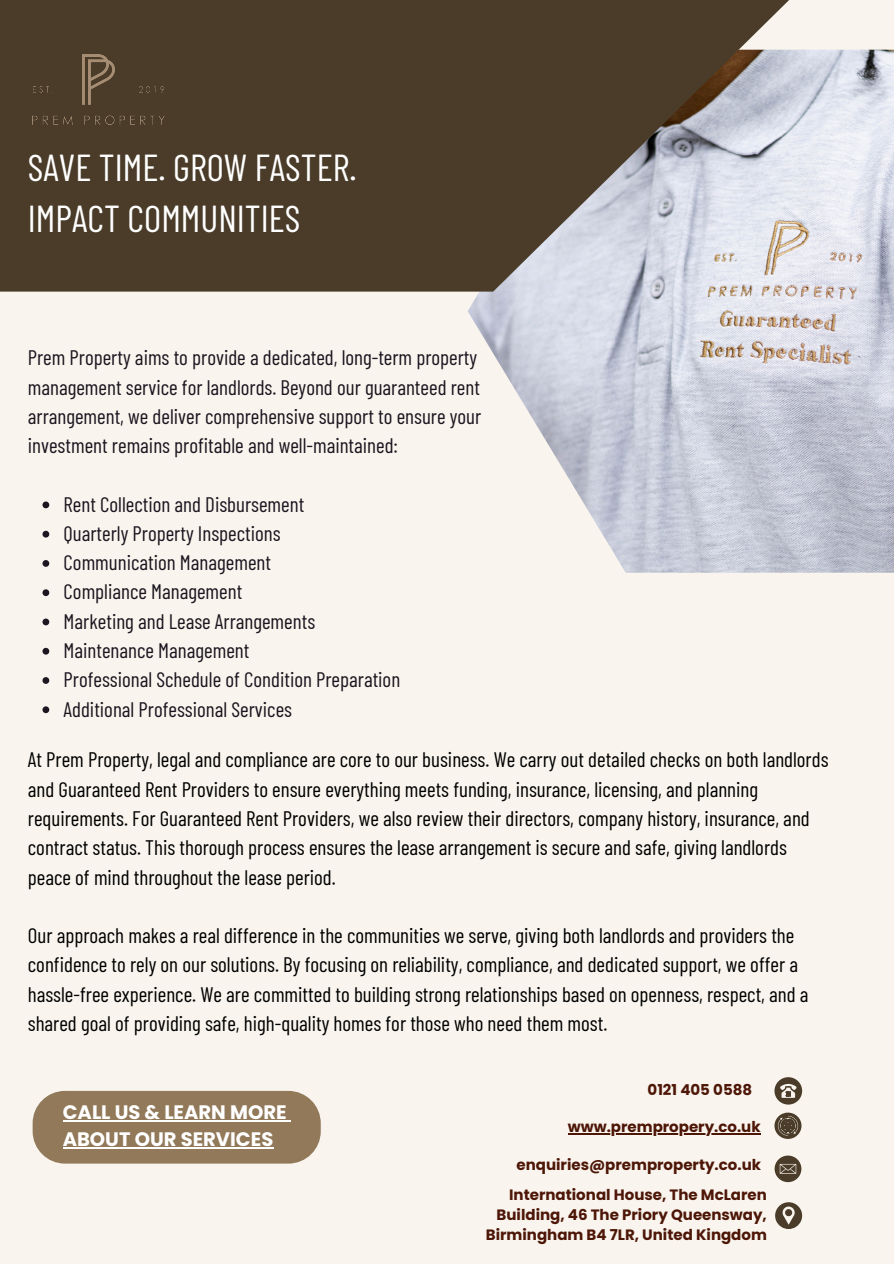
<style>
.page{position:relative;width:894px;height:1264px;background:#fff}
.page>*{position:absolute;margin:0;border:0;box-sizing:border-box;transform-origin:0 0}
.t1{font:37.5px/51.8px "Barlow Condensed";color:#fff}
.t2{font:21px/29.2px "Barlow Condensed";color:#000}
.t3{font:21px/29.2px "Barlow Condensed";color:#1b161f}
.t4{font:700 19.5px/27px "Poppins";color:#fff}
.t5{font:700 15px/20.2px "Poppins";color:#4d1607;text-align:right}
</style>
<div class="page">
<div style="left:0;top:0;width:893px;height:1263px;background:#f9f5ee"></div>
<svg style="left:774px;top:1077px;width:27px;height:27px"></svg>
<svg style="left:775px;top:1202px;width:26px;height:26px"></svg>
<svg style="left:774px;top:1112px;width:27px;height:26px"></svg>
<svg style="left:774px;top:1155px;width:27px;height:27px"></svg>
<img style="left:467px;top:291px;width:426px;height:281px">
<svg style="left:0;top:0;width:893px;height:291px;background:#72695d"></svg>
<img style="left:33px;top:55px;width:131px;height:69px">
<div style="left:33px;top:1090px;width:287px;height:73px;background:#917959;border-radius:32px"></div>
<hr style="left:63px;top:1120px;width:223px;height:1px;background:#fff">
<hr style="left:63px;top:1147px;width:210px;height:1px;background:#fff">
<hr style="left:567px;top:1133px;width:193px;height:1px;background:#4d1607">
<svg style="left:42px;top:501px;width:7px;height:7px"></svg>
<svg style="left:42px;top:531px;width:7px;height:6px"></svg>
<svg style="left:42px;top:560px;width:7px;height:7px"></svg>
<svg style="left:42px;top:589px;width:7px;height:7px"></svg>
<svg style="left:42px;top:618px;width:7px;height:7px"></svg>
<svg style="left:42px;top:648px;width:7px;height:6px"></svg>
<svg style="left:42px;top:677px;width:7px;height:7px"></svg>
<svg style="left:42px;top:706px;width:7px;height:7px"></svg>
<p class="t1" style="left:28px;top:140px;width:330px">SAVE TIME. GROW FASTER.<br>IMPACT COMMUNITIES</p>
<p class="t3" style="left:28px;top:342px;width:455px">Prem Property aims to provide a dedicated, long-term property management service for landlords. Beyond our guaranteed rent arrangement, we deliver comprehensive support to ensure your investment remains profitable and well-maintained:</p>
<p class="t3" style="left:64px;top:488px;width:242px">Rent Collection and Disbursement</p>
<p class="t3" style="left:64px;top:518px;width:218px">Quarterly Property Inspections</p>
<p class="t3" style="left:64px;top:547px;width:209px">Communication Management</p>
<p class="t3" style="left:64px;top:576px;width:180px">Compliance Management</p>
<h3 class="t3" style="left:64px;top:605px;width:253px">Marketing and Lease Arrangements</h3>
<h3 class="t3" style="left:64px;top:635px;width:187px">Maintenance Management</h3>
<p class="t3" style="left:64px;top:664px;width:338px">Professional Schedule of Condition Preparation</p>
<h2 class="t3" style="left:64px;top:693px;width:230px">Additional Professional Services</h2>
<h4 class="t2" style="left:28px;top:744px;width:801px">At Prem Property, legal and compliance are core to our business. We carry out detailed checks on both landlords and Guaranteed Rent Providers to ensure everything meets funding, insurance, licensing, and planning requirements. For Guaranteed Rent Providers, we also review their directors, company history, insurance, and contract status. This thorough process ensures the lease arrangement is secure and safe, giving landlords peace of mind throughout the lease period.</h4>
<p class="t2" style="left:28px;top:920px;width:782px">Our approach makes a real difference in the communities we serve, giving both landlords and providers the confidence to rely on our solutions. By focusing on reliability, compliance, and dedicated support, we offer a hassle-free experience. We are committed to building strong relationships based on openness, respect, and a shared goal of providing safe, high-quality homes for those who need them most.</p>
<p class="t4" style="left:63px;top:1098px;width:225px">CALL US &amp; LEARN MORE<br>ABOUT OUR SERVICES</p>
<h1 class="t5" style="left:647px;top:1079px;width:106px">0121 405 0588</h1>
<h3 class="t5" style="left:567px;top:1116px;width:194px">www.prempropery.co.uk</h3>
<p class="t5" style="left:516px;top:1154px;width:246px">enquiries@premproperty.co.uk</p>
<p class="t5" style="left:485px;top:1184px;width:282px">International House, The McLaren<br>Building, 46 The Priory Queensway,<br>Birmingham B4 7LR, United Kingdom</p>
</div>
